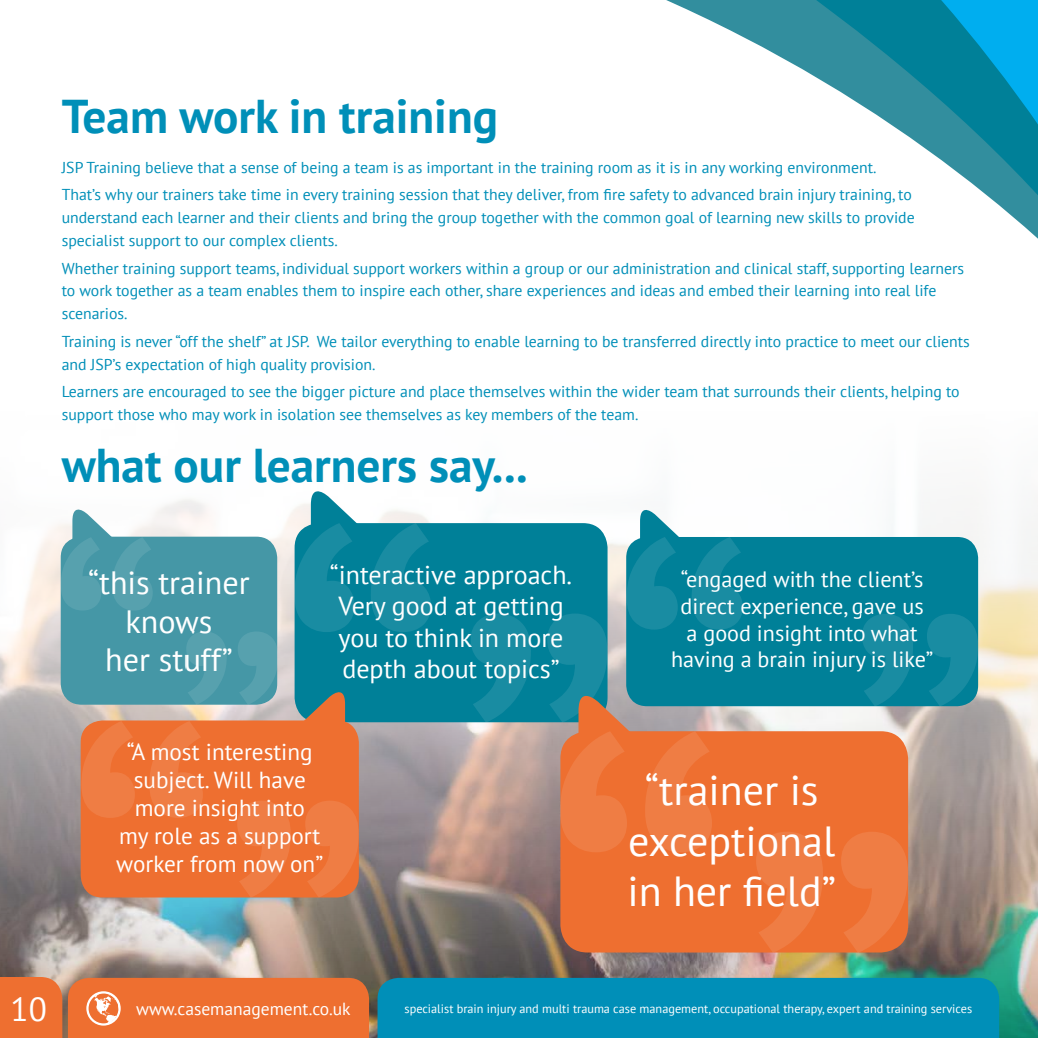
<style>
.page{position:relative;width:1038px;height:1038px;background:#fff}
.page>*{position:absolute;margin:0;border:0;box-sizing:border-box;transform-origin:0 0}
.t1{font:700 47.25px "PT Sans";color:#008fb8}
.t2{font:42px/50.4px "PT Sans";color:#fff;text-align:center}
.t3{font:33.25px "PT Sans";color:#fff}
.t4{font:32.2px/38.7px "PT Sans";color:#fff;text-align:center}
.t5{font:26.07px/31.3px "PT Sans";color:#fff;text-align:center}
.t6{font:23.1px/27.8px "PT Sans";color:#fff;text-align:center}
.t7{font:22.22px/26.6px "PT Sans";color:#fff;text-align:center}
.t8{font:17.5px "PT Sans";color:#fff}
.t9{font:15.75px/22.8px "PT Sans";color:#008fb8}
.t10{font:12.25px "PT Sans";color:#fff}
</style>
<div class="page">
<svg style="left:666px;top:0;width:371px;height:238px"></svg>
<img style="left:0;top:516px;width:1037px;height:521px">
<div style="left:0;top:976px;width:62px;height:61px;background:#ee6f30"></div>
<div style="left:68px;top:977px;width:301px;height:60px;background:#ee6f30"></div>
<div style="left:377px;top:977px;width:622px;height:60px;background:#008fb8"></div>
<div style="left:626px;top:537px;width:351px;height:169px;background:#008098;border-radius:21px"></div>
<svg style="left:862px;top:614px;width:115px;height:92px"></svg>
<div style="left:294px;top:523px;width:313px;height:199px;background:#008098;border-radius:25px"></div>
<div style="left:560px;top:731px;width:347px;height:221px;background:#ee6f30;border-radius:27px"></div>
<svg style="left:470px;top:509px;width:272px;height:343px"></svg>
<svg style="left:756px;top:832px;width:151px;height:120px"></svg>
<svg style="left:61px;top:491px;width:370px;height:406px"></svg>
<p class="t1" style="left:62px;top:85px;width:438px">Team work in training</p>
<p class="t9" style="left:62px;top:155px;width:816px">JSP Training believe that a sense of being a team is as important in the training room as it is in any working environment.</p>
<p class="t9" style="left:62px;top:183px;width:854px">That’s why our trainers take time in every training session that they deliver, from fire safety to advanced brain injury training, to understand each learner and their clients and bring the group together with the common goal of learning new skills to provide specialist support to our complex clients.</p>
<p class="t9" style="left:62px;top:256px;width:903px">Whether training support teams, individual support workers within a group or our administration and clinical staff, supporting learners to work together as a team enables them to inspire each other, share experiences and ideas and embed their learning into real life scenarios.</p>
<p class="t9" style="left:62px;top:329px;width:909px">Training is never “off the shelf” at JSP. We tailor everything to enable learning to be transferred directly into practice to meet our clients and JSP’s expectation of high quality provision.</p>
<p class="t9" style="left:62px;top:380px;width:899px">Learners are encouraged to see the bigger picture and place themselves within the wider team that surrounds their clients, helping to support those who may work in isolation see themselves as key members of the team.</p>
<p class="t1" style="left:62px;top:434px;width:467px">what our learners say...</p>
<p class="t4" style="left:88px;top:562px;width:163px">“this trainer knows<br>her stuff”</p>
<p class="t5" style="left:330px;top:558px;width:244px">“interactive approach.<br>Very good at getting you to think in more depth about topics”</p>
<p class="t6" style="left:116px;top:737px;width:208px">“A most interesting subject. Will have more insight into<br>my role as a support worker from now on”</p>
<p class="t7" style="left:671px;top:565px;width:264px">“engaged with the client’s direct experience, gave us<br>a good insight into what having a brain injury is like”</p>
<p class="t2" style="left:627px;top:764px;width:210px">“trainer is exceptional in her field”</p>
<p class="t3" style="left:11px;top:987px;width:38px">10</p>
<p class="t8" style="left:136px;top:997px;width:216px">www.casemanagement.co.uk</p>
<p class="t10" style="left:404px;top:1000px;width:569px">specialist brain injury and multi trauma case management, occupational therapy, expert and training services</p>
</div>
